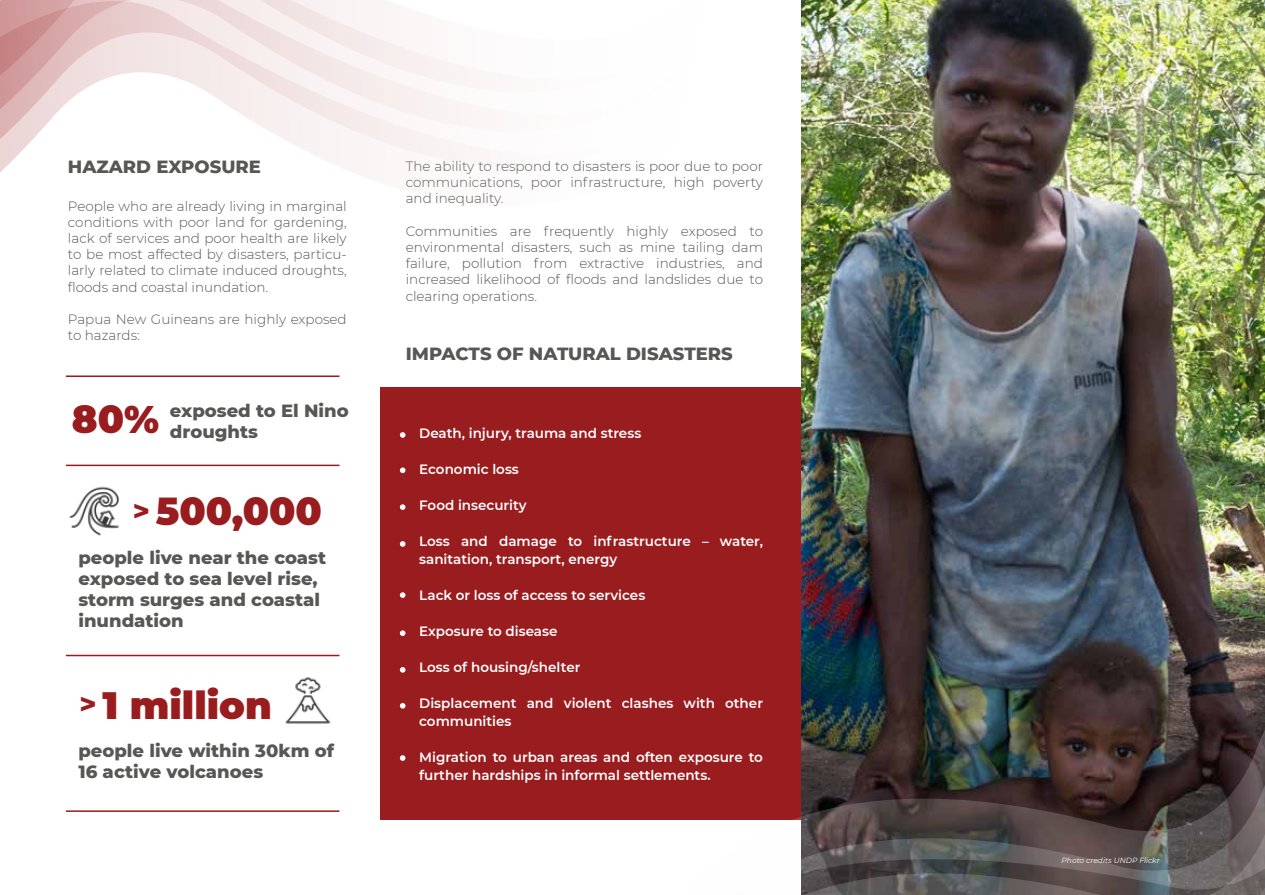
<style>
.page{position:relative;width:1265px;height:895px;background:#fff}
.page>*{position:absolute;margin:0;border:0;box-sizing:border-box;transform-origin:0 0}
.t1{font:900 38.1px "Montserrat";color:#991c1f}
.t2{font:800 18px/21px "Montserrat";color:#575756}
.t3{font:300 13.5px/16.2px "Montserrat";color:#575756;text-align:justify}
.t4{font:600 13.5px/18px "Montserrat";color:#fff}
.t5{font:italic 7.5px "Montserrat";color:#fff}
.s1{font-weight:900;font-size:38.1px;color:#991c1f}
.s2{font-weight:800;font-size:28.2px}
</style>
<div class="page">
<div style="left:380px;top:387px;width:421px;height:432px;background:#991c1f"></div>
<img style="left:801px;top:0;width:463px;height:630px">
<hr style="left:66px;top:375px;width:273px;height:2px;background:#991c1f">
<hr style="left:66px;top:464px;width:273px;height:2px;background:#991c1f">
<hr style="left:66px;top:654px;width:273px;height:2px;background:#991c1f">
<hr style="left:66px;top:810px;width:273px;height:1px;background:#991c1f">
<img style="left:69px;top:486px;width:51px;height:50px">
<img style="left:285px;top:677px;width:46px;height:47px">
<svg style="left:400px;top:432px;width:5px;height:5px"></svg>
<svg style="left:400px;top:467px;width:5px;height:6px"></svg>
<svg style="left:400px;top:504px;width:5px;height:6px"></svg>
<svg style="left:400px;top:541px;width:5px;height:5px"></svg>
<svg style="left:400px;top:592px;width:5px;height:6px"></svg>
<svg style="left:400px;top:630px;width:5px;height:6px"></svg>
<svg style="left:400px;top:667px;width:5px;height:5px"></svg>
<svg style="left:400px;top:703px;width:5px;height:5px"></svg>
<svg style="left:400px;top:755px;width:5px;height:5px"></svg>
<img style="left:657px;top:630px;width:607px;height:264px">
<svg style="left:0;top:1px;width:476px;height:173px"></svg>
<h2 class="t2" style="left:68px;top:155px;width:195px">HAZARD EXPOSURE</h2>
<p class="t3" style="left:68px;top:197px;width:280px">People who are already living in marginal conditions with poor land for gardening, lack of services and poor health are likely to be most affected by disasters, particu&shy;larly related to climate induced droughts, floods and coastal inundation.</p>
<p class="t3" style="left:68px;top:310px;width:280px">Papua New Guineans are highly exposed to hazards:</p>
<h2 class="t2" style="left:72px;top:399px;width:278px;text-align:center"><span class="s1">80%</span> exposed to El Nino droughts</h2>
<h1 class="t1" style="left:133px;top:482px;width:190px"><span class="s2">&gt;</span> 500,000</h1>
<h2 class="t2" style="left:78px;top:546px;width:249px">people live near the coast exposed to sea level rise, storm surges and coastal inundation</h2>
<h1 class="t1" style="left:79px;top:676px;width:194px"><span class="s2">&gt;</span> 1 million</h1>
<h2 class="t2" style="left:78px;top:739px;width:257px">people live within 30km of<br>16 active volcanoes</h2>
<p class="t3" style="left:406px;top:157px;width:359px">The ability to respond to disasters is poor due to poor communications, poor infrastructure, high poverty and inequality.</p>
<p class="t3" style="left:406px;top:222px;width:359px">Communities are frequently highly exposed to environmental disasters, such as mine tailing dam failure, pollution from extractive industries, and increased likelihood of floods and landslides due to clearing operations.</p>
<h2 class="t2" style="left:406px;top:342px;width:328px">IMPACTS OF NATURAL DISASTERS</h2>
<p class="t4" style="left:419px;top:423px;width:223px">Death, injury, trauma and stress</p>
<p class="t4" style="left:419px;top:459px;width:101px">Economic loss</p>
<p class="t4" style="left:419px;top:495px;width:109px">Food insecurity</p>
<p class="t4" style="left:419px;top:531px;width:345px">Loss and damage to infrastructure – water, sanitation, transport, energy</p>
<p class="t4" style="left:419px;top:585px;width:227px">Lack or loss of access to services</p>
<p class="t4" style="left:419px;top:621px;width:140px">Exposure to disease</p>
<p class="t4" style="left:419px;top:657px;width:163px">Loss of housing/shelter</p>
<p class="t4" style="left:419px;top:693px;width:345px">Displacement and violent clashes with other communities</p>
<p class="t4" style="left:419px;top:747px;width:345px">Migration to urban areas and often exposure to further hardships in informal settlements.</p>
<p class="t5" style="left:1061px;top:855px;width:100px">Photo credits UNDP Flickr</p>
</div>
